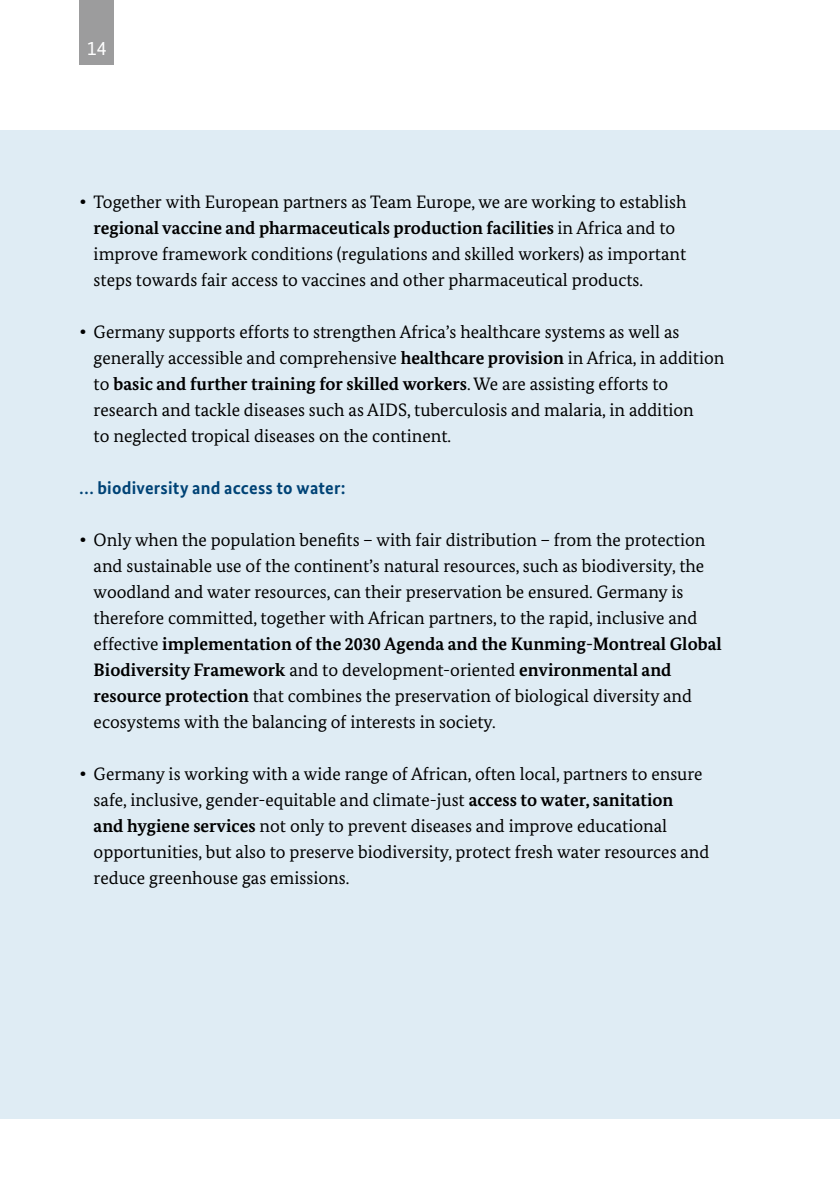
<style>
.page{position:relative;width:840px;height:1191px;background:#fff}
.page>*{position:absolute;margin:0;border:0;box-sizing:border-box;transform-origin:0 0}
.t1{font:20px "Bundes Sans";color:#fff}
.t2{font:18px/26px "Bundes Serif";color:#000}
.A5_Innenseiten_H2_dunkelblau{font:700 18px "Bundes Sans";letter-spacing:.01em;color:#004376}
.s1{font-size:22px}
.s2{font-weight:700}
</style>
<div class="page">
<div style="left:0;top:130px;width:839px;height:988px;background:#dfecf4"></div>
<div style="left:79px;top:0;width:35px;height:65px;background:#9c9c9d"></div>
<p class="t1" style="left:87px;top:36px;width:21px">14</p>
<p class="t2" style="left:94px;top:189px;width:594px;text-indent:-14px"><span class="s1">•</span> Together with European partners as Team Europe, we are working to establish <span class="s2">regional vaccine and pharmaceuticals production facilities</span> in Africa and to improve framework conditions (regulations and skilled workers) as important steps towards fair access to vaccines and other pharmaceutical products.</p>
<p class="t2" style="left:94px;top:319px;width:632px;text-indent:-14px"><span class="s1">•</span> Germany supports efforts to strengthen Africa’s healthcare systems as well as generally accessible and comprehensive <span class="s2">healthcare provision</span> in Africa, in addition to <span class="s2">basic and further training for skilled workers</span>. We are assisting efforts to research and tackle diseases such as AIDS, tuberculosis and malaria, in addition<br>to neglected tropical diseases on the continent.</p>
<h2 class="A5_Innenseiten_H2_dunkelblau" style="left:79px;top:477px;width:267px">… biodiversity and access to water:</h2>
<p class="t2" style="left:94px;top:527px;width:629px;text-indent:-14px"><span class="s1">•</span> Only when the population benefits – with fair distribution – from the protection and sustainable use of the continent’s natural resources, such as biodiversity, the woodland and water resources, can their preservation be ensured. Germany is therefore committed, together with African partners, to the rapid, inclusive and effective <span class="s2">implementation of the 2030 Agenda and the Kunming-Montreal Global Biodiversity Framework</span> and to development-oriented <span class="s2">environmental and resource protection</span> that combines the preservation of biological diversity and ecosystems with the balancing of interests in society.</p>
<p class="t2" style="left:94px;top:761px;width:617px;text-indent:-14px"><span class="s1">•</span> Germany is working with a wide range of African, often local, partners to ensure safe, inclusive, gender-equitable and climate-just <span class="s2">access to water, sanitation<br>and hygiene services</span> not only to prevent diseases and improve educational opportunities, but also to preserve biodiversity, protect fresh water resources and reduce greenhouse gas emissions.</p>
</div>
